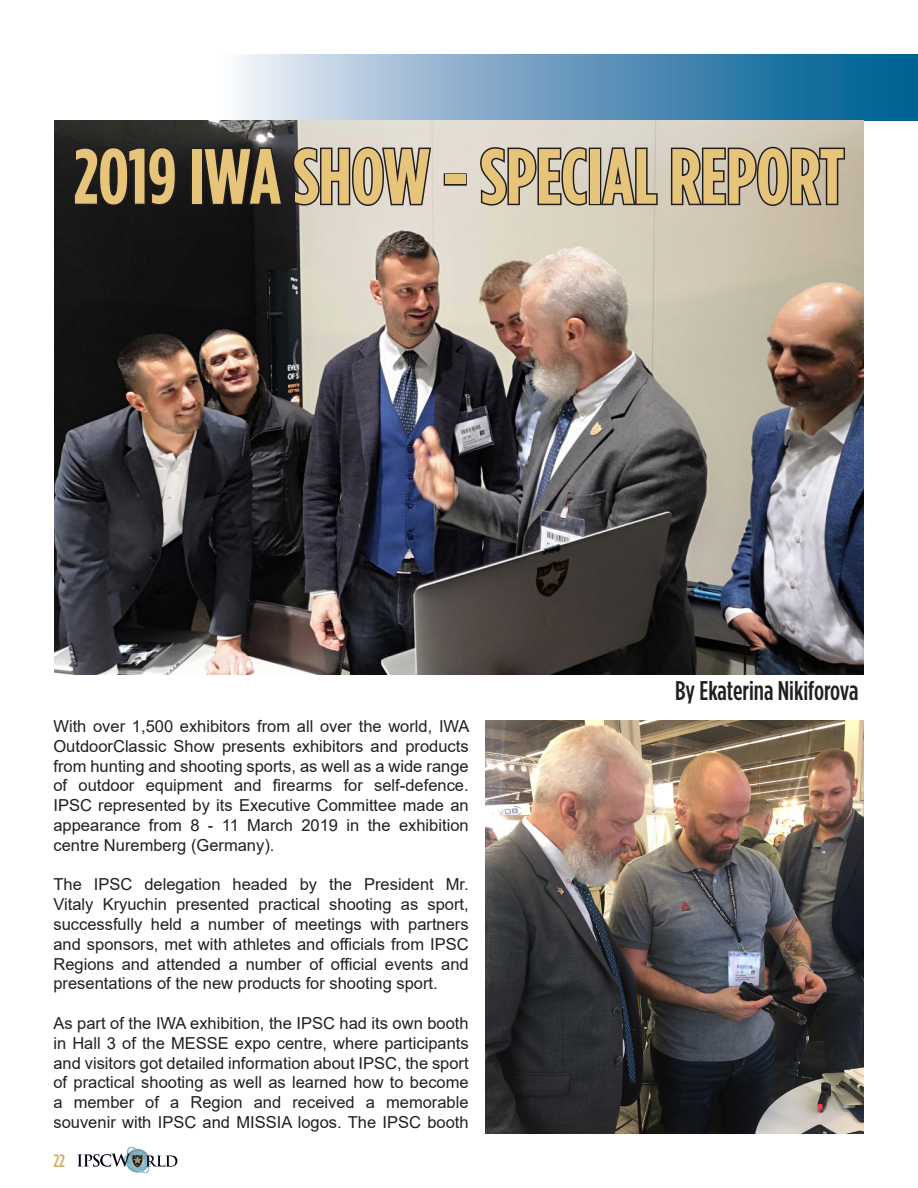
<style>
.page{position:relative;width:918px;height:1188px;background:#fff}
.page>*{position:absolute;margin:0;border:0;box-sizing:border-box;transform-origin:0 0}
.FEATURE_1_TITLE_2{font:700 condensed 78px "Gotham HTF";color:#e6c57b}
.BODY_TITLE_WHITE{font:500 condensed 27px "Gotham HTF";color:#231f20}
.t1{font:500 condensed 18px "Gotham HTF";color:#cfad66}
.BODY_TITLE_WHITE-2{font:16.5px/19.8px "Arial";color:#231f20;text-align:justify}
</style>
<div class="page">
<svg style="left:77px;top:1147px;width:100px;height:26px"></svg>
<svg style="left:56px;top:55px;width:862px;height:66px"></svg>
<img style="left:54px;top:121px;width:810px;height:554px">
<svg style="left:71px;top:145px;width:107px;height:62px;background:#1e1c1c"></svg>
<div style="left:191px;top:148px;width:12px;height:57px;border:3px solid #231f20"></div>
<svg style="left:201px;top:146px;width:83px;height:61px;background:#1e1c1d"></svg>
<svg style="left:291px;top:145px;width:142px;height:62px;background:#9a948e"></svg>
<div style="left:444px;top:173px;width:23px;height:13px;border:3px solid #231f20"></div>
<svg style="left:479px;top:146px;width:109px;height:61px;background:#a09b92"></svg>
<div style="left:589px;top:148px;width:12px;height:57px;border:3px solid #231f20"></div>
<svg style="left:599px;top:146px;width:60px;height:61px;background:#9c968b"></svg>
<svg style="left:669px;top:145px;width:178px;height:62px;background:#958d80"></svg>
<img style="left:486px;top:720px;width:378px;height:414px">
<p class="FEATURE_1_TITLE_2" style="left:73px;top:132px;width:773px">2019 IWA SHOW - SPECIAL REPORT</p>
<p class="BODY_TITLE_WHITE-2" style="left:53px;top:716px;width:418px">With over 1,500 exhibitors from all over the world, IWA OutdoorClassic Show presents exhibitors and products from hunting and shooting sports, as well as a wide range of outdoor equipment and firearms for self-defence.<br>IPSC represented by its Executive Committee made an appearance from 8 - 11 March 2019 in the exhibition centre Nuremberg (Germany).</p>
<p class="BODY_TITLE_WHITE-2" style="left:53px;top:875px;width:417px">The IPSC delegation headed by the President Mr.<br>Vitaly Kryuchin presented practical shooting as sport, successfully held a number of meetings with partners and sponsors, met with athletes and officials from IPSC Regions and attended a number of official events and presentations of the new products for shooting sport.</p>
<p class="BODY_TITLE_WHITE-2" style="left:53px;top:1013px;width:417px">As part of the IWA exhibition, the IPSC had its own booth in Hall 3 of the MESSE expo centre, where participants and visitors got detailed information about IPSC, the sport of practical shooting as well as learned how to become a member of a Region and received a memorable souvenir with IPSC and MISSIA logos. The IPSC booth</p>
<p class="t1" style="left:53px;top:1151px;width:13px">22</p>
<p class="BODY_TITLE_WHITE" style="left:675px;top:675px;width:185px">By Ekaterina Nikiforova</p>
</div>
